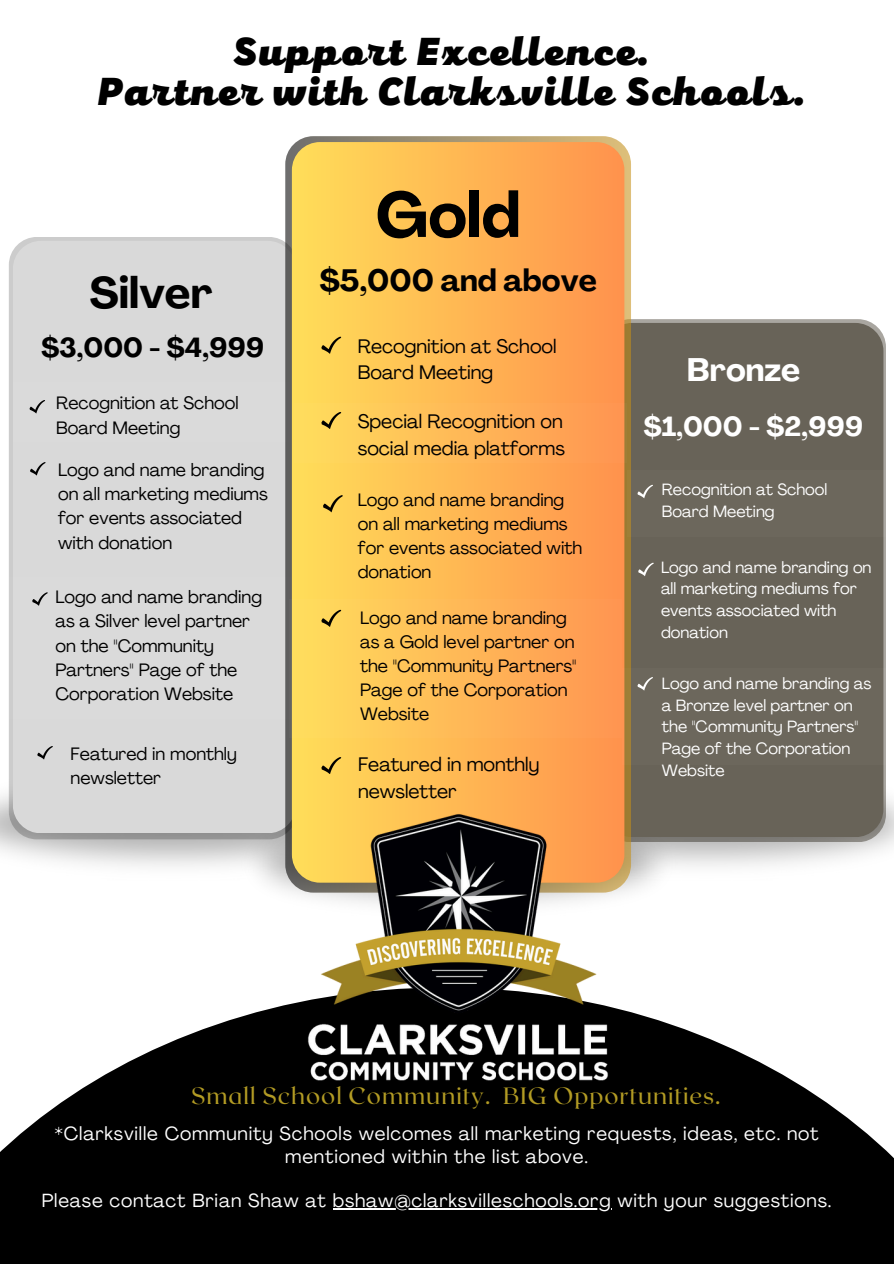
<style>
.page{position:relative;width:894px;height:1264px;background:#fff}
.page>*{position:absolute;margin:0;border:0;box-sizing:border-box;transform-origin:0 0}
.t1{font:700 62.85px "Agrandir";color:#000}
.t2{font:700 43.35px "Agrandir";color:#000}
.t3{font:900 40.5px/40.5px "Mixa";letter-spacing:.045em;color:#000;text-align:center}
.t4{font:700 32.1px "Agrandir";color:#fff}
.t5{font:700 30.45px "Agrandir";color:#000}
.t6{font:700 27.3px "Agrandir";color:#000}
.t7{font:700 27.3px "Agrandir";color:#fff}
.t8{font:23.55px "Roxborough CF";letter-spacing:.045em;color:#b29b24}
.t9{font:19.35px/26.5px "Agrandir";color:#000}
.t10{font:18.75px/22.2px "Agrandir";letter-spacing:.045em;color:#fff;text-align:center}
.t11{font:17.7px/24.2px "Agrandir";color:#000}
.t12{font:16.05px/21.8px "Agrandir";color:#fff}
</style>
<div class="page">
<svg style="left:0;top:1000px;width:893px;height:263px;fill:#000"></svg>
<img style="left:266px;top:880px;width:386px;height:15px">
<img style="left:0;top:765px;width:290px;height:115px">
<img style="left:626px;top:765px;width:267px;height:115px">
<div style="left:13px;top:241px;width:283px;height:592px;background:#d9d9d9;border-radius:28px"></div>
<div style="left:603px;top:323px;width:280px;height:514px;background:#686358;border-radius:28px"></div>
<div style="left:1px;top:577px;width:291px;height:141px;background:#dadada"></div>
<svg style="left:285px;top:136px;width:346px;height:756px;background:#91805f"></svg>
<div style="left:292px;top:142px;width:332px;height:740px;background:linear-gradient(to right,#ffde59,#ff924d);border-radius:28px"></div>
<div style="left:294px;top:403px;width:332px;height:59px;background:linear-gradient(to right,#ffde5d,#fe9451)"></div>
<div style="left:289px;top:599px;width:332px;height:138px;background:linear-gradient(to right,#fcdd5d,#ff9751)"></div>
<svg style="left:321px;top:336px;width:20px;height:17px"></svg>
<svg style="left:30px;top:400px;width:15px;height:13px"></svg>
<svg style="left:321px;top:412px;width:20px;height:17px"></svg>
<svg style="left:323px;top:495px;width:20px;height:17px"></svg>
<svg style="left:321px;top:609px;width:20px;height:17px"></svg>
<svg style="left:321px;top:757px;width:20px;height:17px"></svg>
<img style="left:307px;top:794px;width:302px;height:303px">
<hr style="left:333px;top:1208px;width:278px;height:1px;background:#fff">
<div style="left:626px;top:470px;width:267px;height:67px;background:#6c675c"></div>
<svg style="left:30px;top:462px;width:16px;height:13px"></svg>
<svg style="left:32px;top:592px;width:16px;height:14px"></svg>
<svg style="left:37px;top:746px;width:16px;height:13px"></svg>
<svg style="left:637px;top:485px;width:16px;height:13px"></svg>
<svg style="left:621px;top:668px;width:265px;height:96px"></svg>
<svg style="left:638px;top:562px;width:15px;height:14px"></svg>
<svg style="left:637px;top:677px;width:16px;height:13px"></svg>
<p class="t3" style="left:97px;top:28px;width:710px">Support Excellence.<br>Partner with Clarksville Schools.</p>
<h6 class="t2" style="left:90px;top:275px;width:124px">Silver</h6>
<p class="t6" style="left:41px;top:336px;width:224px">$3,000 - $4,999</p>
<p class="t11" style="left:56px;top:393px;width:184px">Recognition at School<br>Board Meeting</p>
<h6 class="t11" style="left:58px;top:459px;width:211px">Logo and name branding on all marketing mediums for events associated with donation</h6>
<h2 class="t11" style="left:55px;top:586px;width:208px">Logo and name branding as a Silver level partner on the "Community<br>Partners" Page of the<br>Corporation Website</h2>
<h4 class="t11" style="left:71px;top:743px;width:168px">Featured in monthly newsletter</h4>
<h6 class="t1" style="left:375px;top:190px;width:146px">Gold</h6>
<p class="t5" style="left:319px;top:268px;width:279px">$5,000 and above</p>
<h6 class="t9" style="left:358px;top:335px;width:200px">Recognition at School<br>Board Meeting</h6>
<p class="t9" style="left:358px;top:410px;width:208px">Special Recognition on social media platforms</p>
<p class="t11" style="left:358px;top:489px;width:226px">Logo and name branding on all marketing mediums for events associated with donation</p>
<h6 class="t11" style="left:360px;top:607px;width:218px">Logo and name branding as a Gold level partner on the "Community Partners"<br>Page of the Corporation<br>Website</h6>
<p class="t9" style="left:358px;top:753px;width:183px">Featured in monthly newsletter</p>
<p class="t4" style="left:686px;top:357px;width:115px">Bronze</p>
<p class="t7" style="left:643px;top:415px;width:221px">$1,000 - $2,999</p>
<p class="t12" style="left:661px;top:480px;width:167px">Recognition at School<br>Board Meeting</p>
<h6 class="t12" style="left:660px;top:558px;width:212px">Logo and name branding on all marketing mediums for events associated with donation</h6>
<p class="t12" style="left:661px;top:674px;width:211px">Logo and name branding as a Bronze level partner on the "Community Partners"<br>Page of the Corporation<br>Website</p>
<h6 class="t8" style="left:191px;top:1080px;width:531px">Small School Community. BIG Opportunities.</h6>
<h2 class="t10" style="left:54px;top:1124px;width:765px">*Clarksville Community Schools welcomes all marketing requests, ideas, etc. not mentioned within the list above.</h2>
<h1 class="t10" style="left:42px;top:1191px;width:791px">Please contact Brian Shaw at bshaw@clarksvilleschools.org with your suggestions.</h1>
</div>
